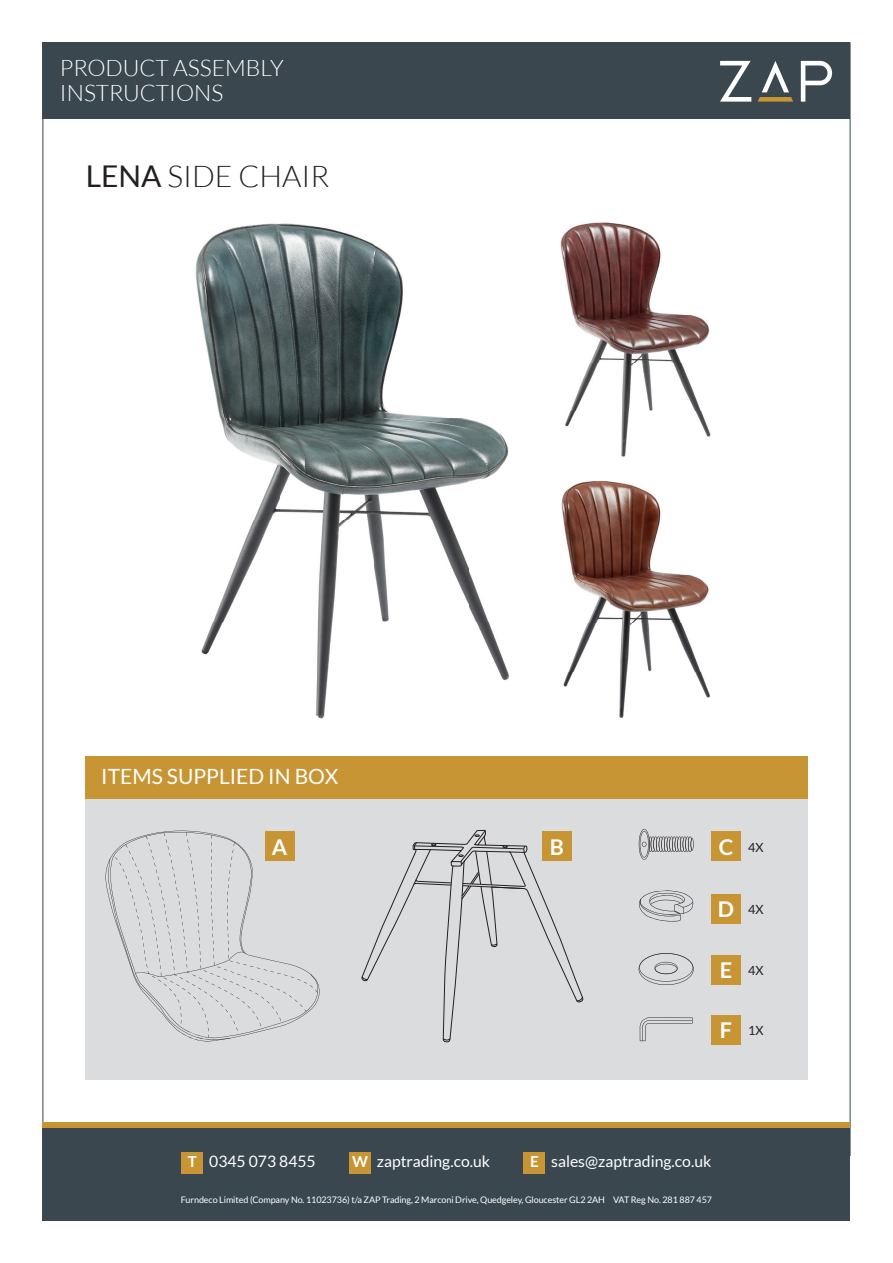
<style>
.page{position:relative;width:893px;height:1263px;background:#fff}
.page>*{position:absolute;margin:0;border:0;box-sizing:border-box;transform-origin:0 0}
.t1{font:300 30px "Lato";color:#231f20}
.t2{font:300 22.8px/25px "Lato";color:#fff}
.t3{font:700 21.75px "Lato";color:#fff}
.t4{font:21px "Lato";color:#fff}
.t5{font:15.75px "Lato";color:#fff}
.t6{font:12.6px "Lato";color:#231f20}
.t7{font:9px "Lato";letter-spacing:-.01em;color:#fff}
.s1{font-weight:400}
.s2{font-weight:700;font-size:15.15px}
</style>
<div class="page">
<div style="left:43px;top:1128px;width:807px;height:92px;background:#3a474f"></div>
<div style="left:43px;top:1122px;width:807px;height:6px;background:#c79534"></div>
<div style="left:182px;top:1152px;width:21px;height:21px;background:#c79534"></div>
<div style="left:349px;top:1152px;width:22px;height:21px;background:#c79534"></div>
<div style="left:524px;top:1152px;width:21px;height:21px;background:#c79534"></div>
<div style="left:43px;top:43px;width:807px;height:76px;background:#3a474f"></div>
<svg style="left:720px;top:61px;width:31px;height:41px"></svg>
<svg style="left:758px;top:61px;width:35px;height:41px"></svg>
<svg style="left:801px;top:61px;width:31px;height:41px"></svg>
<div style="left:86px;top:777px;width:722px;height:303px;background:#dbdcde"></div>
<div style="left:86px;top:756px;width:722px;height:43px;background:#c79534"></div>
<svg style="left:106px;top:830px;width:213px;height:211px"></svg>
<svg style="left:640px;top:1017px;width:53px;height:24px"></svg>
<svg style="left:639px;top:829px;width:55px;height:31px"></svg>
<svg style="left:639px;top:890px;width:54px;height:32px"></svg>
<svg style="left:639px;top:953px;width:55px;height:32px"></svg>
<svg style="left:361px;top:843px;width:223px;height:200px"></svg>
<svg style="left:577px;top:997px;width:6px;height:4px"></svg>
<svg style="left:491px;top:943px;width:6px;height:3px"></svg>
<svg style="left:443px;top:1038px;width:7px;height:4px"></svg>
<svg style="left:362px;top:977px;width:6px;height:3px"></svg>
<svg style="left:414px;top:830px;width:112px;height:69px"></svg>
<div style="left:265px;top:831px;width:29px;height:30px;background:#c79534"></div>
<div style="left:542px;top:831px;width:30px;height:30px;background:#c79534"></div>
<div style="left:711px;top:831px;width:30px;height:30px;background:#c79534"></div>
<div style="left:711px;top:894px;width:30px;height:30px;background:#c79534"></div>
<div style="left:711px;top:955px;width:30px;height:29px;background:#c79534"></div>
<div style="left:711px;top:1015px;width:30px;height:30px;background:#c79534"></div>
<img style="left:195px;top:223px;width:314px;height:496px">
<img style="left:560px;top:222px;width:151px;height:235px">
<img style="left:561px;top:480px;width:149px;height:238px">
<h2 class="t2" style="left:60px;top:56px;width:225px">PRODUCT ASSEMBLY<br>INSTRUCTIONS</h2>
<h1 class="t1" style="left:86px;top:160px;width:245px"><span class="s1">LENA</span> SIDE CHAIR</h1>
<h3 class="t4" style="left:101px;top:765px;width:238px">ITEMS SUPPLIED IN BOX</h3>
<h3 class="t3" style="left:272px;top:834px;width:17px">A</h3>
<h3 class="t3" style="left:550px;top:834px;width:16px">B</h3>
<h3 class="t3" style="left:719px;top:834px;width:16px">C</h3>
<h3 class="t6" style="left:748px;top:840px;width:17px">4X</h3>
<h3 class="t3" style="left:718px;top:897px;width:18px">D</h3>
<h3 class="t6" style="left:748px;top:903px;width:17px">4X</h3>
<h3 class="t3" style="left:720px;top:957px;width:14px">E</h3>
<h3 class="t6" style="left:748px;top:963px;width:17px">4X</h3>
<h3 class="t3" style="left:720px;top:1018px;width:14px">F</h3>
<h3 class="t6" style="left:748px;top:1024px;width:17px">1X</h3>
<h3 class="t5" style="left:188px;top:1152px;width:129px"><span class="s2">T</span> 0345 073 8455</h3>
<h3 class="t5" style="left:352px;top:1152px;width:140px"><span class="s2">W</span> zaptrading.co.uk</h3>
<h3 class="t5" style="left:530px;top:1152px;width:183px"><span class="s2">E</span> sales@zaptrading.co.uk</h3>
<p class="t7" style="left:181px;top:1194px;width:533px">Furndeco Limited (Company No. 11023736) t/a ZAP Trading, 2 Marconi Drive, Quedgeley, Gloucester GL2 2AH VAT Reg No. 281 887 457</p>
</div>
